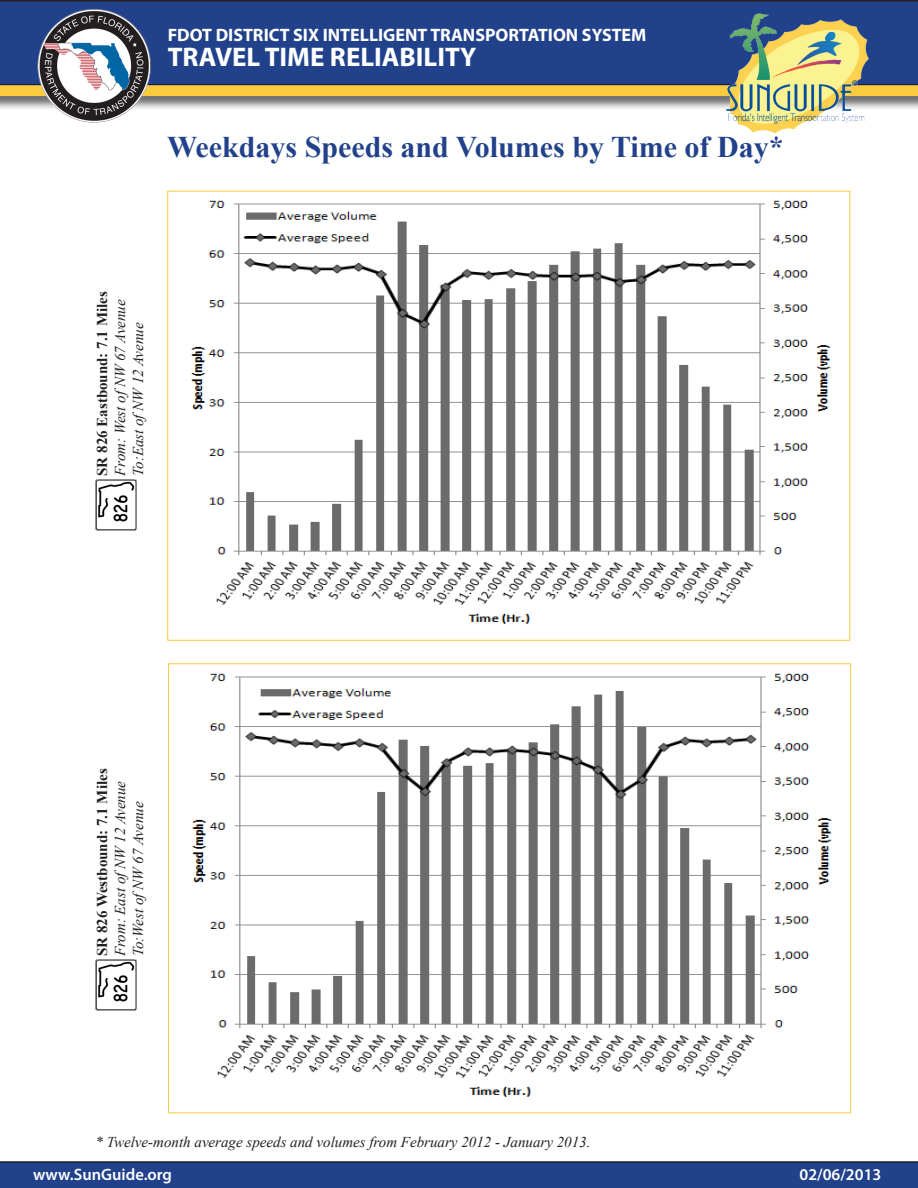
<style>
.page{position:relative;width:918px;height:1188px;background:#fff}
.page>*{position:absolute;margin:0;border:0;box-sizing:border-box;transform-origin:0 0}
.t1{font:700 30px "Times New Roman";color:#21428b}
.t2{font:700 27px "Myriad Pro";color:#fff}
.t3{font:700 18px "Myriad Pro";color:#fff}
.t4{font:600 16.5px "Myriad Pro";color:#fff}
.t5{font:italic 15px "Times New Roman";color:#231f20}
.t6{font:700 15px "Times New Roman";color:#231f20}
</style>
<div class="page">
<div style="left:0;top:0;width:918px;height:84px;background:#21428b"></div>
<div style="left:0;top:84px;width:918px;height:27px;background:#231f20;opacity:.75"></div>
<div style="left:0;top:86px;width:918px;height:10px;background:#faca3f"></div>
<img style="left:37px;top:10px;width:113px;height:112px">
<img style="left:715px;top:10px;width:166px;height:124px">
<svg style="left:0;top:1161px;width:918px;height:27px;background:#234186"></svg>
<img style="left:95px;top:480px;width:41px;height:51px">
<img style="left:95px;top:959px;width:41px;height:51px">
<img style="left:190px;top:200px;width:641px;height:424px">
<img style="left:191px;top:673px;width:641px;height:424px">
<p class="t3" style="left:168px;top:23px;width:480px">FDOT DISTRICT SIX INTELLIGENT TRANSPORTATION SYSTEM</p>
<h2 class="t2" style="left:168px;top:40px;width:310px">TRAVEL TIME RELIABILITY</h2>
<p class="t1" style="left:167px;top:126px;width:618px">Weekdays Speeds and Volumes by Time of Day*</p>
<p class="t6" style="left:92px;top:476px;width:186px;rotate:-90deg">SR 826 Eastbound: 7.1 Miles</p>
<p class="t5" style="left:110px;top:476px;width:178px;rotate:-90deg">From: West ofNW 67 Avenue</p>
<p class="t5" style="left:128px;top:476px;width:155px;rotate:-90deg">To:East ofNW 12 Avenue</p>
<p class="t6" style="left:92px;top:956px;width:189px;rotate:-90deg">SR 826 Westbound: 7.1 Miles</p>
<p class="t5" style="left:110px;top:956px;width:177px;rotate:-90deg">From: East ofNW 12 Avenue</p>
<p class="t5" style="left:128px;top:956px;width:156px;rotate:-90deg">To:West ofNW 67 Avenue</p>
<p class="t5" style="left:96px;top:1132px;width:496px">* Twelve-month average speeds and volumes from February 2012 - January 2013.</p>
<p class="t4" style="left:33px;top:1164px;width:141px">www.SunGuide.org</p>
<p class="t4" style="left:800px;top:1164px;width:83px">02/06/2013</p>
</div>
